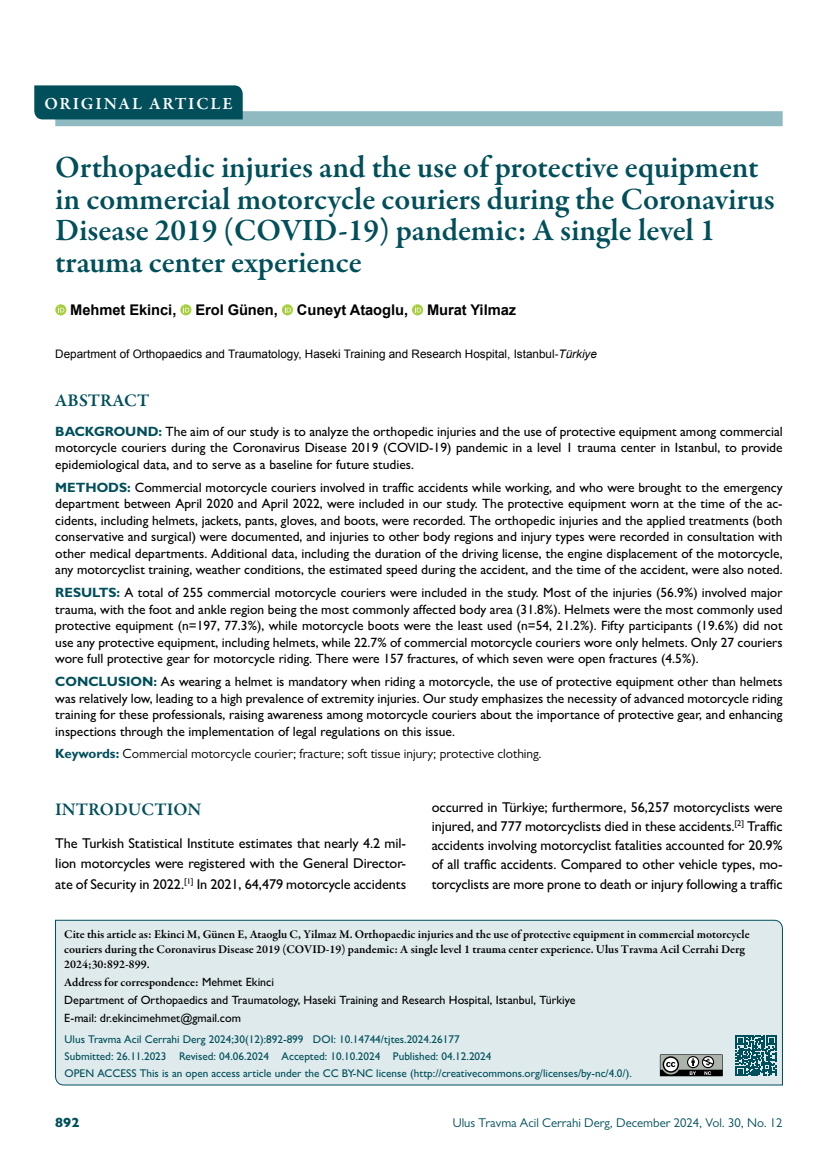
<style>
.page{position:relative;width:838px;height:1170px;background:#fff}
.page>*{position:absolute;margin:0;border:0;box-sizing:border-box;transform-origin:0 0}
.t1{font:600 31.5px/31.5px "Garamond Premr Pro";letter-spacing:-.005em;color:#004f5a}
.t2{font:600 18px "Garamond Premr Pro";letter-spacing:.005em;color:#004f5a}
.t3{font:600 17.25px "Garamond Premr Pro";letter-spacing:.105em;color:#fff}
.t4{font:700 14.7px "Arial";letter-spacing:-.005em;color:#000}
.t5{font:500 14.25px/19.2px "Gill Sans MT Pro";letter-spacing:-.005em;color:#000;text-align:justify}
.t6{font:500 13.5px/16.5px "Gill Sans MT Pro";color:#000;text-align:justify}
.t7{font:800 13.5px "Gill Sans MT Pro";color:#004f5a}
.t8{font:13.35px "Gill Sans MT Pro";color:#000}
.t9{font:12.75px "Gill Sans MT Pro";color:#004f5a}
.t10{font:600 12px/15px "Garamond Premr Pro";color:#000}
.t11{font:500 12px/18px "Gill Sans MT Pro";color:#000}
.t12{font:11.7px "Arial";color:#000}
.t13{font:500 11.25px/17.1px "Gill Sans MT Pro";color:#004f5a}
.s1{font-style:italic}
.s2{font-weight:700;color:#004f5a}
.s3{font-family:"Gill Sans MT Pro";font-weight:500}
</style>
<div class="page">
<div style="left:55px;top:111px;width:727px;height:15px;background:#90bac2"></div>
<svg style="left:55px;top:304px;width:11px;height:11px"></svg>
<svg style="left:58px;top:306px;width:6px;height:6px"></svg>
<svg style="left:180px;top:304px;width:11px;height:11px"></svg>
<svg style="left:183px;top:306px;width:6px;height:6px"></svg>
<svg style="left:282px;top:304px;width:11px;height:11px"></svg>
<svg style="left:285px;top:306px;width:6px;height:6px"></svg>
<svg style="left:412px;top:304px;width:11px;height:11px"></svg>
<svg style="left:415px;top:306px;width:6px;height:6px"></svg>
<div style="left:34px;top:85px;width:209px;height:34px;background:#004f5a"></div>
<div style="left:55px;top:919px;width:728px;height:166px;background:#deeaec"></div>
<svg style="left:735px;top:1035px;width:41px;height:40px;background:#3e7a83"></svg>
<svg style="left:660px;top:1054px;width:63px;height:22px"></svg>
<p class="t3" style="left:44px;top:93px;width:190px">ORIGINAL ARTICLE</p>
<h1 class="t1" style="left:55px;top:152px;width:721px">Orthopaedic injuries and the use of protective equipment in commercial motorcycle couriers during the Coronavirus Disease 2019 (COVID-19) pandemic: A single level 1 trauma center experience</h1>
<p class="t4" style="left:70px;top:300px;width:108px">Mehmet Ekinci,</p>
<p class="t4" style="left:195px;top:300px;width:84px">Erol Günen,</p>
<p class="t4" style="left:297px;top:300px;width:113px">Cuneyt Ataoglu,</p>
<p class="t4" style="left:427px;top:300px;width:91px">Murat Yilmaz</p>
<p class="t12" style="left:55px;top:346px;width:543px">Department of Orthopaedics and Traumatology, Haseki Training and Research Hospital, Istanbul-<span class="s1">Türkiye</span></p>
<h2 class="t2" style="left:55px;top:390px;width:95px">ABSTRACT</h2>
<p class="t6" style="left:55px;top:423px;width:729px"><span class="s2">BACKGROUND:</span> The aim of our study is to analyze the orthopedic injuries and the use of protective equipment among commercial motorcycle couriers during the Coronavirus Disease 2019 (COVID-19) pandemic in a level 1 trauma center in Istanbul, to provide epidemiological data, and to serve as a baseline for future studies.</p>
<p class="t6" style="left:55px;top:478px;width:729px"><span class="s2">METHODS:</span> Commercial motorcycle couriers involved in traffic accidents while working, and who were brought to the emergency department between April 2020 and April 2022, were included in our study. The protective equipment worn at the time of the ac&shy;cidents, including helmets, jackets, pants, gloves, and boots, were recorded. The orthopedic injuries and the applied treatments (both conservative and surgical) were documented, and injuries to other body regions and injury types were recorded in consultation with other medical departments. Additional data, including the duration of the driving license, the engine displacement of the motorcycle, any motorcyclist training, weather conditions, the estimated speed during the accident, and the time of the accident, were also noted.</p>
<p class="t6" style="left:55px;top:584px;width:729px"><span class="s2">RESULTS:</span> A total of 255 commercial motorcycle couriers were included in the study. Most of the injuries (56.9%) involved major trauma, with the foot and ankle region being the most commonly affected body area (31.8%). Helmets were the most commonly used protective equipment (n=197, 77.3%), while motorcycle boots were the least used (n=54, 21.2%). Fifty participants (19.6%) did not use any protective equipment, including helmets, while 22.7% of commercial motorcycle couriers wore only helmets. Only 27 couriers wore full protective gear for motorcycle riding. There were 157 fractures, of which seven were open fractures (4.5%).</p>
<p class="t6" style="left:55px;top:673px;width:729px"><span class="s2">CONCLUSION:</span> As wearing a helmet is mandatory when riding a motorcycle, the use of protective equipment other than helmets was relatively low, leading to a high prevalence of extremity injuries. Our study emphasizes the necessity of advanced motorcycle riding training for these professionals, raising awareness among motorcycle couriers about the importance of protective gear, and enhancing inspections through the implementation of legal regulations on this issue.</p>
<p class="t8" style="left:55px;top:746px;width:488px"><span class="s2">Keywords:</span> Commercial motorcycle courier; fracture; soft tissue injury; protective clothing.</p>
<h2 class="t2" style="left:55px;top:798px;width:148px">INTRODUCTION</h2>
<p class="t5" style="left:55px;top:833px;width:352px;line-height:20.2px">The Turkish Statistical Institute estimates that nearly 4.2 mil&shy;lion motorcycles were registered with the General Director&shy;ate of Security in 2022.<sup>[1]</sup> In 2021, 64,479 motorcycle accidents</p>
<p class="t5" style="left:432px;top:797px;width:352px">occurred in Türkiye; furthermore, 56,257 motorcyclists were injured, and 777 motorcyclists died in these accidents.<sup>[2]</sup> Traffic accidents involving motorcyclist fatalities accounted for 20.9% of all traffic accidents. Compared to other vehicle types, mo&shy;torcyclists are more prone to death or injury following a traffic</p>
<p class="t10" style="left:64px;top:926px;width:687px">Cite this article as: Ekinci M, Günen E, Ataoglu C, Yilmaz M. Orthopaedic injuries and the use of protective equipment in commercial motorcycle couriers during the Coronavirus Disease 2019 (COVID-19) pandemic: A single level 1 trauma center experience. Ulus Travma Acil Cerrahi Derg<br>2024;30:892-899.</p>
<p class="t10" style="left:64px;top:974px;width:211px">Address for correspondence: <span class="s3">Mehmet Ekinci</span></p>
<p class="t11" style="left:64px;top:990px;width:513px">Department of Orthopaedics and Traumatology, Haseki Training and Research Hospital, Istanbul, Türkiye<br>E-mail: dr.ekincimehmet@gmail.com</p>
<p class="t13" style="left:65px;top:1030px;width:568px">Ulus Travma Acil Cerrahi Derg 2024;30(12):892-899 DOI: 10.14744/tjtes.2024.26177<br>Submitted: 26.11.2023 Revised: 04.06.2024 Accepted: 10.10.2024 Published: 04.12.2024<br>OPEN ACCESS This is an open access article under the CC BY-NC license (http://creativecommons.org/licenses/by-nc/4.0/).</p>
<p class="t7" style="left:55px;top:1114px;width:26px">892</p>
<p class="t9" style="left:453px;top:1115px;width:331px">Ulus Travma Acil Cerrahi Derg, December 2024, Vol. 30, No. 12</p>
</div>
